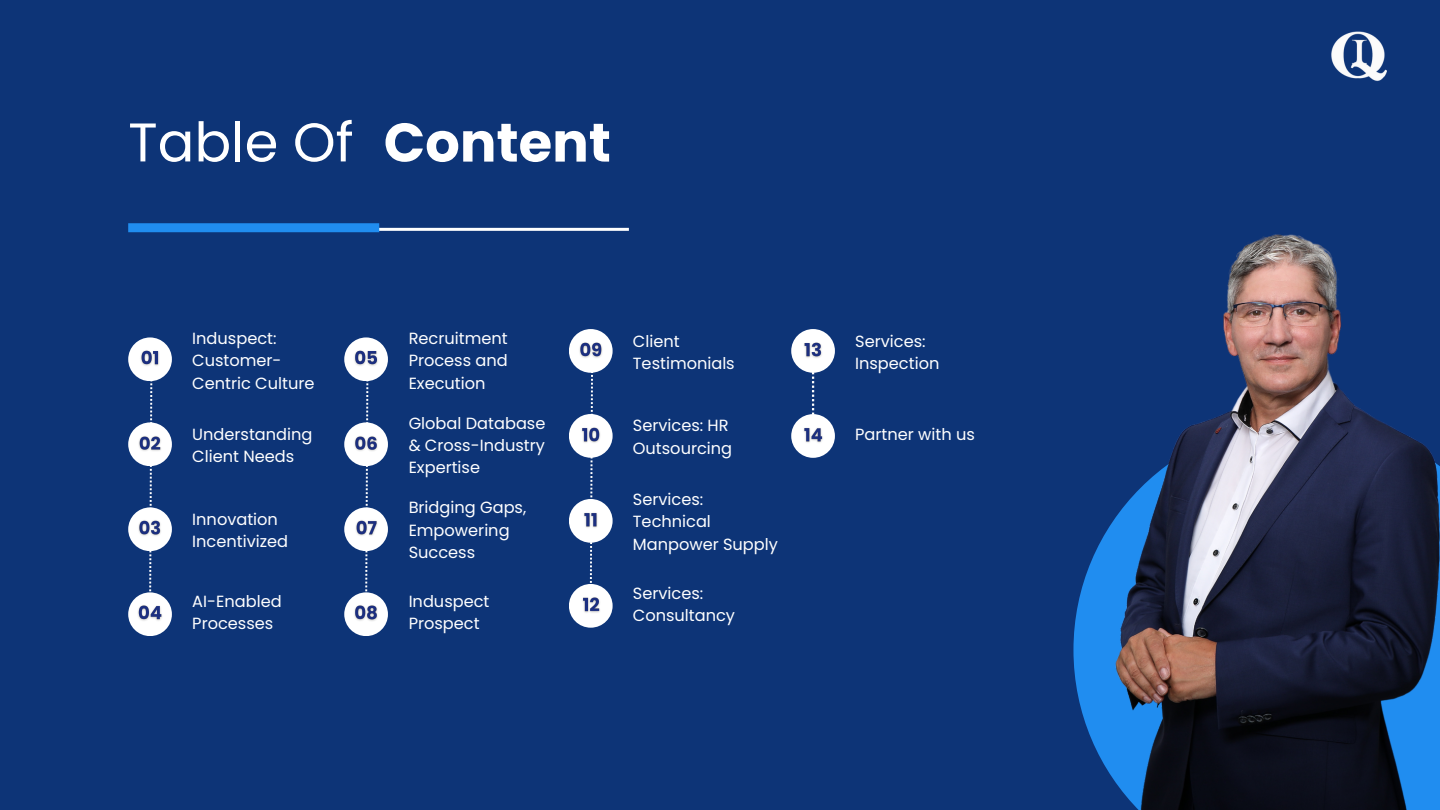
<style>
.page{position:relative;width:1440px;height:810px;background:#0d3477}
.page>*{position:absolute;margin:0;border:0;box-sizing:border-box;transform-origin:0 0}
.t1{font:54.4px "Poppins";color:#fff}
.t2{font:700 54.4px "Poppins";color:#fff}
.t3{font:16.2px/22.4px "Poppins";color:#fff}
</style>
<div class="page">
<svg style="left:1073px;top:545px;width:26px;height:210px;fill:#208df0"></svg>
<hr style="left:130px;top:228px;width:499px;height:3px;background:#fff">
<div style="left:128px;top:223px;width:251px;height:9px;background:#208df0"></div>
<img style="left:1099px;top:234px;width:341px;height:576px">
<svg style="left:812px;top:373px;width:2px;height:41px"></svg>
<div style="left:791px;top:329px;width:44px;height:44px;background:#fff;border-radius:50%"></div>
<div style="left:791px;top:414px;width:44px;height:44px;background:#fff;border-radius:50%"></div>
<img style="left:804px;top:342px;width:18px;height:16px">
<img style="left:803px;top:427px;width:20px;height:16px">
<svg style="left:149px;top:381px;width:3px;height:211px"></svg>
<div style="left:128px;top:337px;width:44px;height:44px;background:#fff;border-radius:50%"></div>
<div style="left:128px;top:422px;width:44px;height:44px;background:#fff;border-radius:50%"></div>
<div style="left:128px;top:507px;width:44px;height:44px;background:#fff;border-radius:50%"></div>
<div style="left:128px;top:592px;width:44px;height:44px;background:#fff;border-radius:50%"></div>
<img style="left:140px;top:350px;width:19px;height:16px">
<img style="left:139px;top:436px;width:22px;height:15px">
<img style="left:138px;top:520px;width:23px;height:16px">
<img style="left:138px;top:605px;width:24px;height:16px">
<svg style="left:365px;top:381px;width:4px;height:211px"></svg>
<div style="left:344px;top:337px;width:44px;height:44px;background:#fff;border-radius:50%"></div>
<div style="left:344px;top:422px;width:44px;height:44px;background:#fff;border-radius:50%"></div>
<div style="left:344px;top:507px;width:44px;height:44px;background:#fff;border-radius:50%"></div>
<div style="left:344px;top:592px;width:44px;height:44px;background:#fff;border-radius:50%"></div>
<img style="left:354px;top:350px;width:24px;height:16px">
<img style="left:354px;top:436px;width:24px;height:15px">
<img style="left:356px;top:520px;width:22px;height:16px">
<img style="left:354px;top:605px;width:24px;height:16px">
<svg style="left:590px;top:374px;width:3px;height:209px"></svg>
<div style="left:569px;top:329px;width:44px;height:44px;background:#fff;border-radius:50%"></div>
<div style="left:569px;top:414px;width:44px;height:44px;background:#fff;border-radius:50%"></div>
<div style="left:569px;top:499px;width:44px;height:44px;background:#fff;border-radius:50%"></div>
<div style="left:569px;top:584px;width:44px;height:44px;background:#fff;border-radius:50%"></div>
<img style="left:579px;top:342px;width:23px;height:16px">
<img style="left:581px;top:427px;width:19px;height:16px">
<img style="left:584px;top:512px;width:14px;height:16px">
<img style="left:582px;top:597px;width:18px;height:16px">
<img style="left:1332px;top:32px;width:54px;height:49px">
<p class="t1" style="left:128px;top:104px;width:227px">Table Of</p>
<p class="t2" style="left:384px;top:104px;width:229px">Content</p>
<p class="t3" style="left:192px;top:327px;width:124px">Induspect:<br>Customer-<br>Centric Culture</p>
<p class="t3" style="left:192px;top:423px;width:122px">Understanding<br>Client Needs</p>
<p class="t3" style="left:192px;top:508px;width:97px">Innovation<br>Incentivized</p>
<p class="t3" style="left:192px;top:590px;width:91px">AI-Enabled<br>Processes</p>
<p class="t3" style="left:409px;top:327px;width:101px;text-align:justify">Recruitment Process and Execution</p>
<p class="t3" style="left:409px;top:412px;width:138px;text-align:justify">Global Database &amp; Cross-Industry Expertise</p>
<p class="t3" style="left:409px;top:497px;width:119px">Bridging Gaps,<br>Empowering<br>Success</p>
<p class="t3" style="left:409px;top:590px;width:82px">Induspect<br>Prospect</p>
<p class="t3" style="left:633px;top:330px;width:103px">Client<br>Testimonials</p>
<p class="t3" style="left:633px;top:415px;width:101px">Services: HR<br>Outsourcing</p>
<p class="t3" style="left:633px;top:488px;width:147px">Services:<br>Technical<br>Manpower Supply</p>
<p class="t3" style="left:633px;top:582px;width:104px">Services:<br>Consultancy</p>
<p class="t3" style="left:855px;top:330px;width:86px">Services:<br>Inspection</p>
<p class="t3" style="left:855px;top:423px;width:121px">Partner with us</p>
</div>
